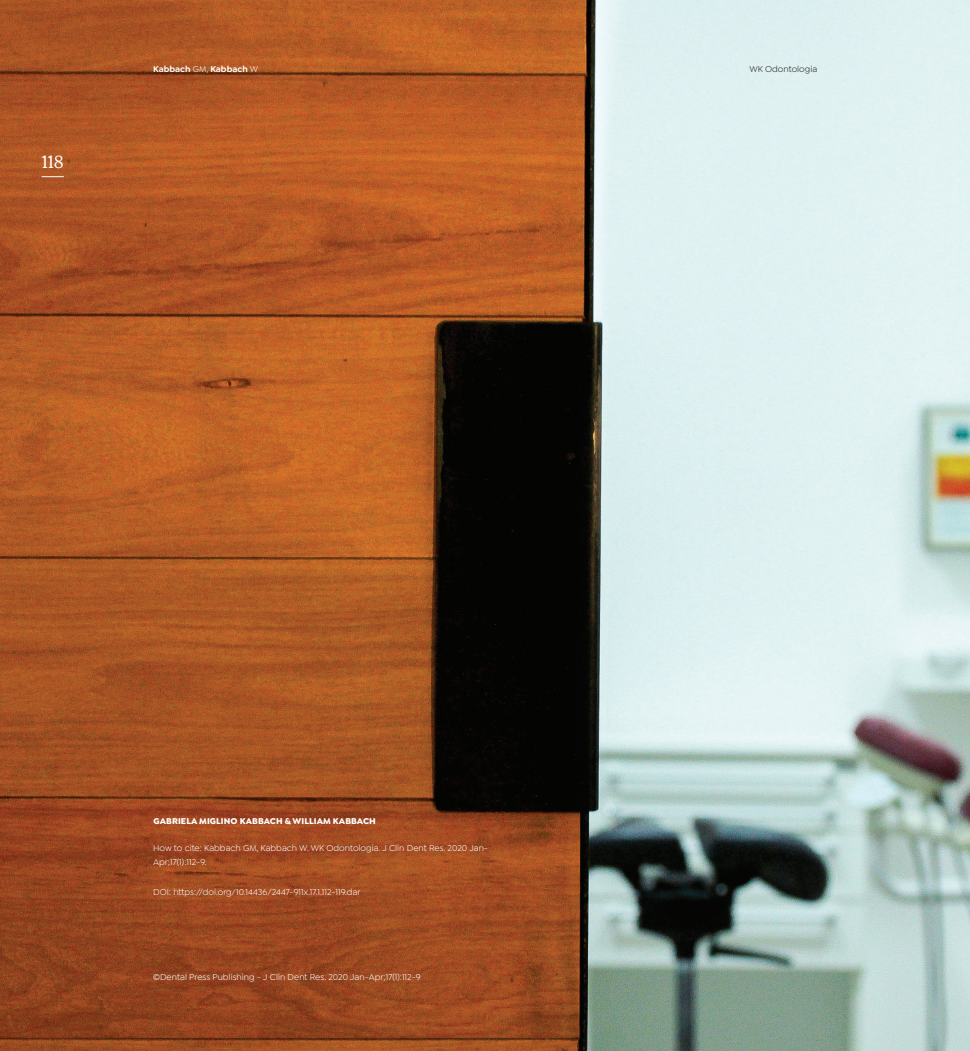
<style>
.page{position:relative;width:970px;height:1051px;background:#fff}
.page>*{position:absolute;margin:0;border:0;box-sizing:border-box;transform-origin:0 0}
.t1{font:300 18px "Moranga";color:#fff}
.t2{font:9px/13.5px "Goldplay";color:#fff}
.t3{font:700 9px "Goldplay";letter-spacing:.01em;color:#fff}
.t4{font:600 9px "Goldplay";color:#fff}
.t5{font:9px "Goldplay";color:#231f20}
.s1{font-weight:400}
</style>
<div class="page">
<img style="left:0;top:0;width:969px;height:1050px">
<svg style="left:42px;top:176px;width:22px;height:1px"></svg>
<h1 class="t1" style="left:42px;top:149px;width:24px">118</h1>
<p class="t4" style="left:153px;top:63px;width:107px">Kabbach <span class="s1">GM,</span> Kabbach <span class="s1">W</span></p>
<p class="t3" style="left:153px;top:814px;width:224px">GABRIELA MIGLINO KABBACH &amp; WILLIAM KABBACH</p>
<p class="t2" style="left:153px;top:841px;width:336px">How to cite: Kabbach GM, Kabbach W. WK Odontologia. J Clin Dent Res. 2020 Jan-<br>Apr;17(1):112-9.</p>
<p class="t2" style="left:153px;top:885px;width:209px">DOI: https://doi.org/10.14436/2447-911x.17.1.112-119.dar</p>
<p class="t2" style="left:153px;top:969px;width:269px">©Dental Press Publishing - J Clin Dent Res. 2020 Jan-Apr;17(1):112-9</p>
<p class="t5" style="left:749px;top:64px;width:69px">WK Odontologia</p>
</div>
